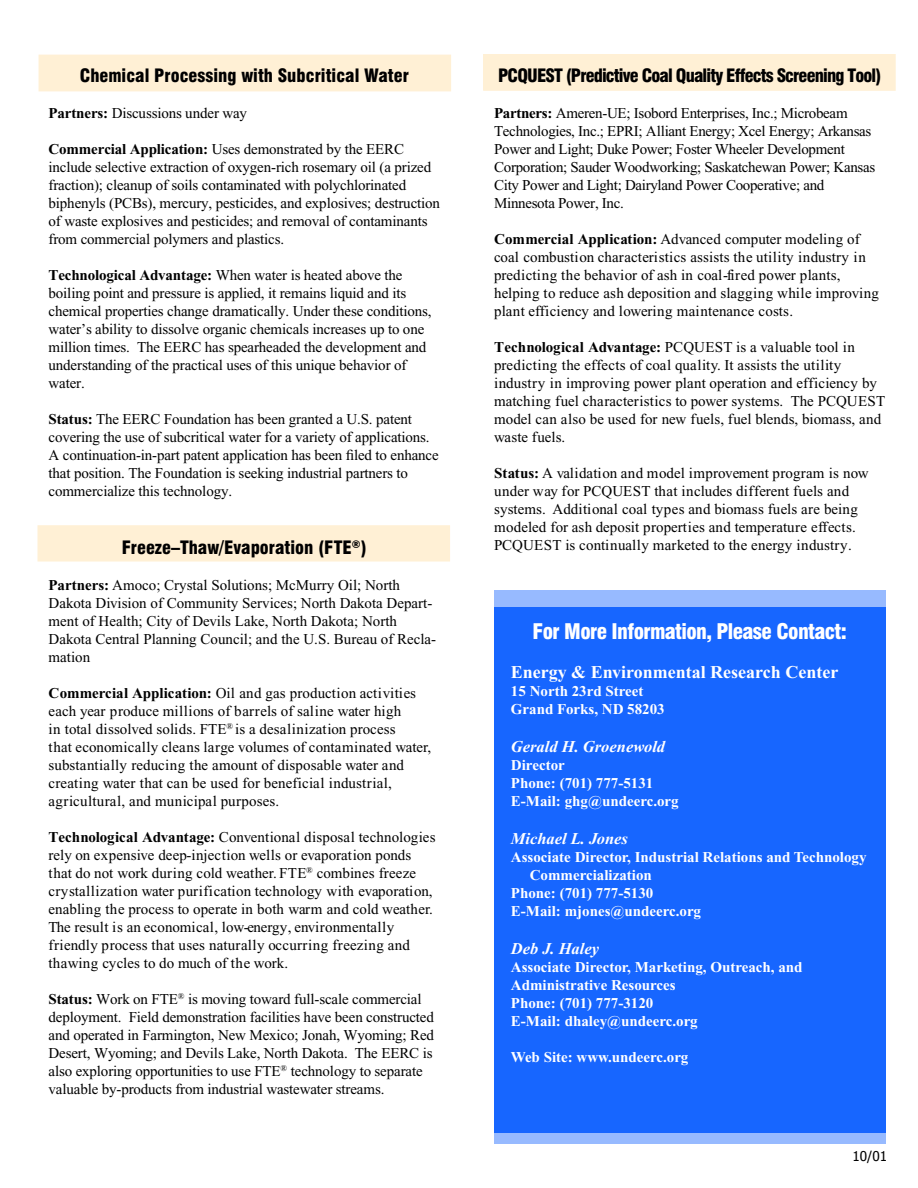
<style>
.page{position:relative;width:918px;height:1188px;background:#fff}
.page>*{position:absolute;margin:0;border:0;box-sizing:border-box;transform-origin:0 0}
.t1{font:900 condensed 21px "Swiss 721 BT";letter-spacing:-.03em;color:#fff}
.t2{font:900 condensed 18px "Swiss 721 BT";color:#000}
.t3{font:900 condensed 18px "Swiss 721 BT";letter-spacing:-.05em;color:#000}
.t4{font:700 18px "Times New Roman";color:#fff}
.t5{font:italic 700 16.5px "Times New Roman";color:#fff}
.t6{font:15px/18px "Times New Roman";letter-spacing:-.01em;color:#000}
.t7{font:15px/18px "Times New Roman";letter-spacing:.01em;color:#000}
.t8{font:700 15px/18px "Times New Roman";color:#fff}
.t9{font:13.5px "Tahoma";color:#000}
.s1{font-weight:700}
</style>
<div class="page">
<div style="left:484px;top:55px;width:411px;height:35px;background:#fff0d5"></div>
<div style="left:483px;top:54px;width:413px;height:37px;border:2px solid #fff0d5"></div>
<div style="left:38px;top:526px;width:411px;height:35px;background:#fff0d5"></div>
<div style="left:38px;top:525px;width:412px;height:37px;border:2px solid #fff0d5"></div>
<div style="left:39px;top:55px;width:411px;height:36px;background:#fff0d5"></div>
<div style="left:494px;top:591px;width:392px;height:553px;background:#1766ff"></div>
<div style="left:494px;top:590px;width:392px;height:17px;background:#97baff"></div>
<div style="left:494px;top:1134px;width:392px;height:10px;background:#97baff"></div>
<p class="t2" style="left:80px;top:65px;width:331px">Chemical Processing with Subcritical Water</p>
<p class="t6" style="left:49px;top:104px;width:200px"><span class="s1">Partners:</span> Discussions under way</p>
<p class="t6" style="left:49px;top:140px;width:393px"><span class="s1">Commercial Application:</span> Uses demonstrated by the EERC include selective extraction of oxygen-rich rosemary oil (a prized fraction); cleanup of soils contaminated with polychlorinated biphenyls (PCBs), mercury, pesticides, and explosives; destruction of waste explosives and pesticides; and removal of contaminants from commercial polymers and plastics.</p>
<p class="t6" style="left:49px;top:266px;width:384px"><span class="s1">Technological Advantage:</span> When water is heated above the boiling point and pressure is applied, it remains liquid and its chemical properties change dramatically. Under these conditions, water’s ability to dissolve organic chemicals increases up to one million times. The EERC has spearheaded the development and understanding of the practical uses of this unique behavior of water.</p>
<p class="t6" style="left:49px;top:410px;width:392px"><span class="s1">Status:</span> The EERC Foundation has been granted a U.S. patent covering the use of subcritical water for a variety of applications.<br>A continuation-in-part patent application has been filed to enhance that position. The Foundation is seeking industrial partners to commercialize this technology.</p>
<p class="t2" style="left:122px;top:537px;width:246px">Freeze–Thaw/Evaporation (FTE<sup>®</sup>)</p>
<p class="t6" style="left:49px;top:576px;width:389px"><span class="s1">Partners:</span> Amoco; Crystal Solutions; McMurry Oil; North Dakota Division of Community Services; North Dakota Depart&shy;ment of Health; City of Devils Lake, North Dakota; North Dakota Central Planning Council; and the U.S. Bureau of Recla&shy;mation</p>
<p class="t7" style="left:49px;top:684px;width:384px"><span class="s1">Commercial Application:</span> Oil and gas production activities each year produce millions of barrels of saline water high<br>in total dissolved solids. FTE<sup>®</sup> is a desalinization process<br>that economically cleans large volumes of contaminated water, substantially reducing the amount of disposable water and creating water that can be used for beneficial industrial, agricultural, and municipal purposes.</p>
<p class="t7" style="left:49px;top:828px;width:389px"><span class="s1">Technological Advantage:</span> Conventional disposal technologies rely on expensive deep-injection wells or evaporation ponds that do not work during cold weather. FTE<sup>®</sup> combines freeze crystallization water purification technology with evaporation, enabling the process to operate in both warm and cold weather.<br>The result is an economical, low-energy, environmentally friendly process that uses naturally occurring freezing and thawing cycles to do much of the work.</p>
<p class="t6" style="left:49px;top:990px;width:387px"><span class="s1">Status:</span> Work on FTE<sup>®</sup> is moving toward full-scale commercial deployment. Field demonstration facilities have been constructed and operated in Farmington, New Mexico; Jonah, Wyoming; Red Desert, Wyoming; and Devils Lake, North Dakota. The EERC is also exploring opportunities to use FTE<sup>®</sup> technology to separate valuable by-products from industrial wastewater streams.</p>
<p class="t3" style="left:498px;top:65px;width:385px">PCQUEST (Predictive Coal Quality Effects Screening Tool)</p>
<p class="t6" style="left:494px;top:104px;width:383px"><span class="s1">Partners:</span> Ameren-UE; Isobord Enterprises, Inc.; Microbeam Technologies, Inc.; EPRI; Alliant Energy; Xcel Energy; Arkansas Power and Light; Duke Power; Foster Wheeler Development Corporation; Sauder Woodworking; Saskatchewan Power; Kansas City Power and Light; Dairyland Power Cooperative; and Minnesota Power, Inc.</p>
<p class="t7" style="left:494px;top:230px;width:387px"><span class="s1">Commercial Application:</span> Advanced computer modeling of coal combustion characteristics assists the utility industry in predicting the behavior of ash in coal-fired power plants, helping to reduce ash deposition and slagging while improving plant efficiency and lowering maintenance costs.</p>
<p class="t7" style="left:494px;top:338px;width:393px"><span class="s1">Technological Advantage:</span> PCQUEST is a valuable tool in predicting the effects of coal quality. It assists the utility industry in improving power plant operation and efficiency by matching fuel characteristics to power systems. The PCQUEST model can also be used for new fuels, fuel blends, biomass, and waste fuels.</p>
<p class="t6" style="left:494px;top:464px;width:376px"><span class="s1">Status:</span> A validation and model improvement program is now under way for PCQUEST that includes different fuels and systems. Additional coal types and biomass fuels are being modeled for ash deposit properties and temperature effects.<br>PCQUEST is continually marketed to the energy industry.</p>
<p class="t1" style="left:533px;top:618px;width:316px">For More Information, Please Contact:</p>
<p class="t4" style="left:511px;top:661px;width:329px">Energy &amp; Environmental Research Center</p>
<p class="t8" style="left:511px;top:682px;width:155px">15 North 23rd Street<br>Grand Forks, ND 58203</p>
<p class="t5" style="left:511px;top:737px;width:156px">Gerald H. Groenewold</p>
<p class="t8" style="left:511px;top:756px;width:169px">Director<br>Phone: (701) 777-5131<br>E-Mail: ghg@undeerc.org</p>
<p class="t5" style="left:511px;top:828px;width:118px">Michael L. Jones</p>
<p class="t8" style="left:511px;top:848px;width:357px">Associate Director, Industrial Relations and Technology</p>
<p class="t8" style="left:530px;top:866px;width:124px">Commercialization</p>
<p class="t8" style="left:511px;top:884px;width:144px">Phone: (701) 777-5130</p>
<p class="t8" style="left:511px;top:902px;width:192px">E-Mail: mjones@undeerc.org</p>
<p class="t5" style="left:511px;top:938px;width:90px">Deb J. Haley</p>
<p class="t8" style="left:511px;top:957px;width:293px">Associate Director, Marketing, Outreach, and<br>Administrative Resources<br>Phone: (701) 777-3120<br>E-Mail: dhaley@undeerc.org</p>
<p class="t8" style="left:511px;top:1047px;width:179px">Web Site: www.undeerc.org</p>
<p class="t9" style="left:853px;top:1147px;width:36px">10/01</p>
</div>
